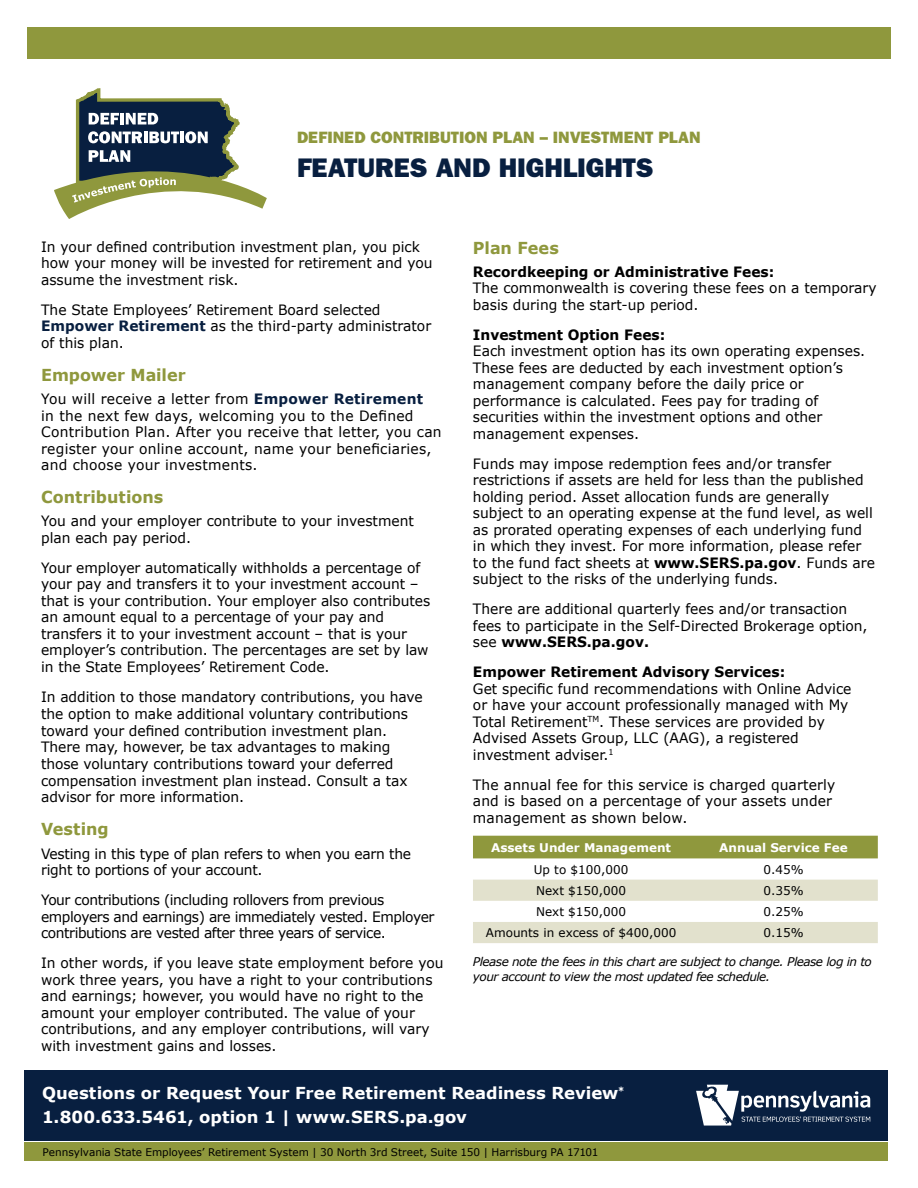
<style>
.page{position:relative;width:918px;height:1188px;background:#fff}
.page>*{position:absolute;margin:0;border:0;box-sizing:border-box;transform-origin:0 0}
.t1{font:27px "ITC Franklin Gothic Std Hvy";color:#081f40}
.t2{font:700 16.5px/24px "Verdana";color:#fff}
.t3{font:700 16.5px "Verdana";color:#8f983d}
.t4{font:16.5px "ITC Franklin Gothic Std Hvy";letter-spacing:.005em;color:#8f983d}
.t5{font:14.25px/16.5px "Verdana";color:#000}
.t6{font:14.25px/16.5px "Verdana";letter-spacing:.02em;color:#000}
.t7{font:14.25px/16.5px "Verdana";letter-spacing:-.03em;color:#000}
.t8{font:700 14.25px "Verdana";color:#000}
.t9{font:14.25px/16.5px "Verdana";letter-spacing:-.02em;color:#000}
.t10{font:italic 12px/15px "Verdana";letter-spacing:-.04em;color:#000}
.t11{font:12px "Verdana";color:#000}
.t12{font:700 12px "Verdana";color:#fff}
.t13{font:10.5px "Verdana";letter-spacing:-.005em;color:#000}
.s1{font-weight:700;color:#081f40}
.s2{font-weight:700}
</style>
<div class="page">
<div style="left:24px;top:1143px;width:864px;height:18px;background:#8f983d"></div>
<div style="left:24px;top:1070px;width:864px;height:70px;background:#081f40"></div>
<div style="left:27px;top:27px;width:864px;height:32px;background:#8f983d"></div>
<svg style="left:54px;top:88px;width:213px;height:131px"></svg>
<div style="left:473px;top:836px;width:405px;height:22px;background:#8f983d"></div>
<svg style="left:473px;top:880px;width:405px;height:63px"></svg>
<svg style="left:696px;top:1085px;width:174px;height:41px"></svg>
<p class="t4" style="left:297px;top:128px;width:405px">DEFINED CONTRIBUTION PLAN – INVESTMENT PLAN</p>
<h1 class="t1" style="left:297px;top:152px;width:358px">FEATURES AND HIGHLIGHTS</h1>
<p class="t5" style="left:41px;top:238px;width:393px">In your defined contribution investment plan, you pick how your money will be invested for retirement and you assume the investment risk.</p>
<p class="t5" style="left:41px;top:301px;width:392px">The State Employees’ Retirement Board selected<br><span class="s1">Empower Retirement</span> as the third-party administrator of this plan.</p>
<p class="t3" style="left:41px;top:363px;width:146px">Empower Mailer</p>
<p class="t6" style="left:41px;top:391px;width:402px">You will receive a letter from <span class="s1">Empower Retirement<br></span>in the next few days, welcoming you to the Defined Contribution Plan. After you receive that letter, you can register your online account, name your beneficiaries, and choose your investments.</p>
<p class="t3" style="left:41px;top:486px;width:124px">Contributions</p>
<p class="t5" style="left:41px;top:513px;width:374px">You and your employer contribute to your investment plan each pay period.</p>
<p class="t5" style="left:41px;top:559px;width:391px">Your employer automatically withholds a percentage of your pay and transfers it to your investment account – that is your contribution. Your employer also contributes an amount equal to a percentage of your pay and transfers it to your investment account – that is your employer’s contribution. The percentages are set by law in the State Employees’ Retirement Code.</p>
<p class="t5" style="left:41px;top:689px;width:383px">In addition to those mandatory contributions, you have the option to make additional voluntary contributions toward your defined contribution investment plan.<br>There may, however, be tax advantages to making those voluntary contributions toward your deferred compensation investment plan instead. Consult a tax advisor for more information.</p>
<p class="t3" style="left:41px;top:818px;width:69px">Vesting</p>
<p class="t9" style="left:41px;top:845px;width:372px">Vesting in this type of plan refers to when you earn the right to portions of your account.</p>
<p class="t7" style="left:41px;top:891px;width:395px">Your contributions (including rollovers from previous employers and earnings) are immediately vested. Employer contributions are vested after three years of service.</p>
<p class="t5" style="left:41px;top:954px;width:404px">In other words, if you leave state employment before you work three years, you have a right to your contributions and earnings; however, you would have no right to the amount your employer contributed. The value of your contributions, and any employer contributions, will vary with investment gains and losses.</p>
<p class="t3" style="left:473px;top:236px;width:88px">Plan Fees</p>
<p class="t8" style="left:473px;top:262px;width:303px">Recordkeeping or Administrative Fees:</p>
<p class="t5" style="left:473px;top:280px;width:405px">The commonwealth is covering these fees on a temporary basis during the start-up period.</p>
<p class="t8" style="left:473px;top:325px;width:194px">Investment Option Fees:</p>
<p class="t5" style="left:473px;top:343px;width:394px">Each investment option has its own operating expenses.<br>These fees are deducted by each investment option’s management company before the daily price or performance is calculated. Fees pay for trading of securities within the investment options and other management expenses.</p>
<p class="t5" style="left:473px;top:455px;width:403px">Funds may impose redemption fees and/or transfer restrictions if assets are held for less than the published holding period. Asset allocation funds are generally subject to an operating expense at the fund level, as well as prorated operating expenses of each underlying fund in which they invest. For more information, please refer to the fund fact sheets at <span class="s2">www.SERS.pa.gov</span>. Funds are subject to the risks of the underlying funds.</p>
<p class="t5" style="left:473px;top:601px;width:396px">There are additional quarterly fees and/or transaction fees to participate in the Self-Directed Brokerage option, see <span class="s2">www.SERS.pa.gov.</span></p>
<p class="t8" style="left:473px;top:662px;width:314px">Empower Retirement Advisory Services:</p>
<p class="t5" style="left:473px;top:680px;width:380px">Get specific fund recommendations with Online Advice or have your account professionally managed with My Total Retirement<sup>TM</sup>. These services are provided by Advised Assets Group, LLC (AAG), a registered investment adviser.<sup>1</sup></p>
<p class="t5" style="left:473px;top:776px;width:364px">The annual fee for this service is charged quarterly and is based on a percentage of your assets under management as shown below.</p>
<p class="t12" style="left:491px;top:839px;width:181px">Assets Under Management</p>
<p class="t12" style="left:719px;top:839px;width:130px">Annual Service Fee</p>
<p class="t11" style="left:534px;top:861px;width:96px">Up to $100,000</p>
<p class="t11" style="left:763px;top:861px;width:42px">0.45%</p>
<p class="t11" style="left:536px;top:882px;width:91px">Next $150,000</p>
<p class="t11" style="left:763px;top:882px;width:42px">0.35%</p>
<p class="t11" style="left:536px;top:903px;width:91px">Next $150,000</p>
<p class="t11" style="left:763px;top:903px;width:42px">0.25%</p>
<p class="t11" style="left:486px;top:925px;width:192px">Amounts in excess of $400,000</p>
<p class="t11" style="left:763px;top:925px;width:42px">0.15%</p>
<p class="t10" style="left:473px;top:954px;width:400px">Please note the fees in this chart are subject to change. Please log in to your account to view the most updated fee schedule.</p>
<p class="t2" style="left:42px;top:1081px;width:584px">Questions or Request Your Free Retirement Readiness Review<sup>*<br></sup>1.800.633.5461, option 1 | www.SERS.pa.gov</p>
<p class="t2" style="left:42px;top:1083px;width:578px">Questions or Request Your Free Retirement Readiness Review<br>1.800.633.5461, option 1 | www.SERS.pa.gov</p>
<p class="t13" style="left:43px;top:1145px;width:557px">Pennsylvania State Employees’ Retirement System | 30 North 3rd Street, Suite 150 | Harrisburg PA 17101</p>
</div>
